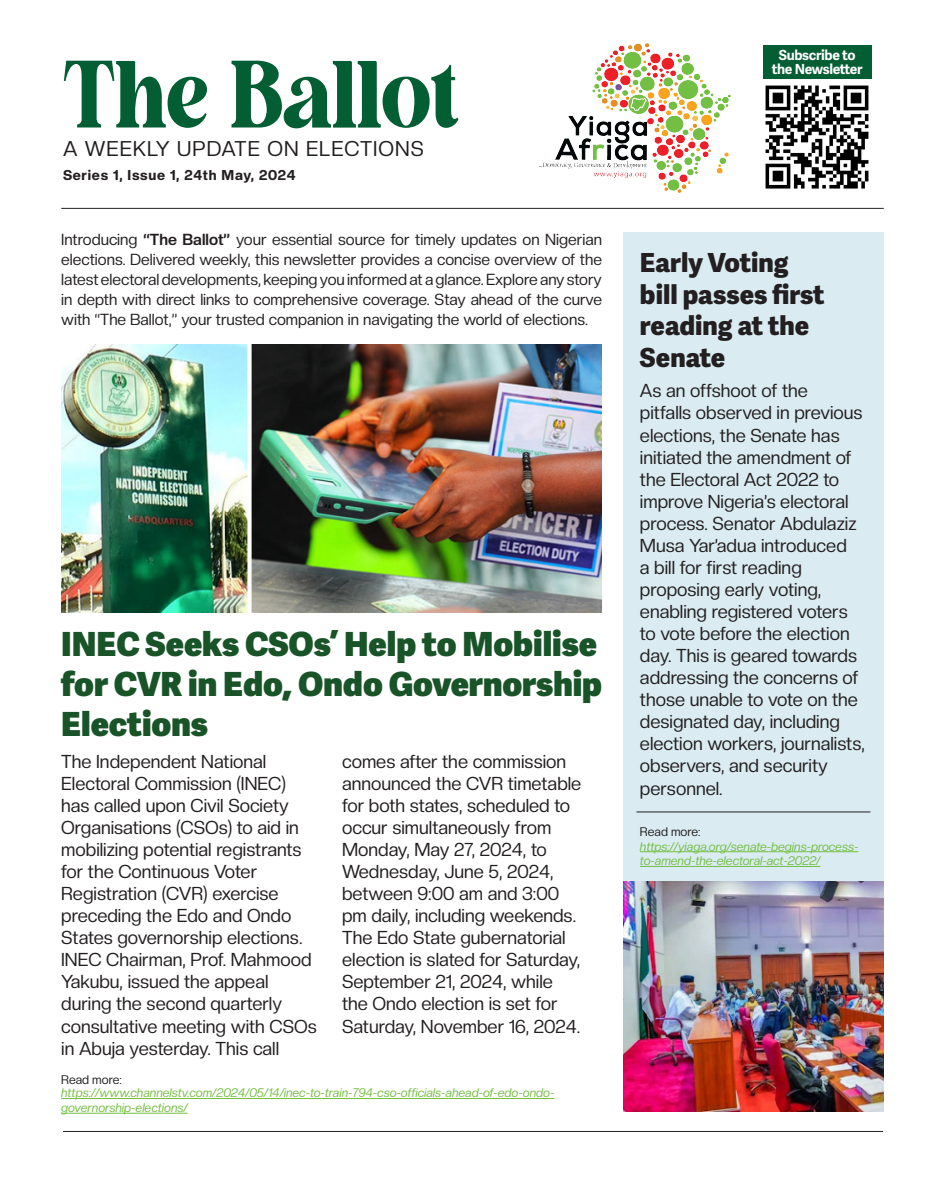
<style>
.page{position:relative;width:945px;height:1182px;background:#fff}
.page>*{position:absolute;margin:0;border:0;box-sizing:border-box;transform-origin:0 0}
.t1{font:87.5px "Rangile";color:#035e33}
.t2{font:800 33.25px/39.9px "Adelle Sans";color:#195429}
.t3{font:800 26.25px/31.5px "Adelle Sans";color:#231f20}
.t4{font:21px "Creato Display";letter-spacing:.05em;color:#231f20}
.t5{font:18.38px/22.1px "Creato Display";color:#231f20}
.t6{font:15.75px/20.1px "Creato Display";color:#231f20;text-align:justify}
.t7{font:800 14px "Creato Display";letter-spacing:.05em;color:#231f20}
.t8{font:700 13.91px/14px "Adelle Sans";letter-spacing:-.025em;color:#fff;text-align:center}
.t9{font:italic 12.25px/14.7px "Creato Display";color:#74bf43}
.t10{font:12.25px "Creato Display";color:#231f20}
.s1{font-weight:700}
</style>
<div class="page">
<div style="left:623px;top:232px;width:261px;height:879px;background:#daebf2"></div>
<img style="left:540px;top:44px;width:191px;height:148px">
<div style="left:763px;top:45px;width:109px;height:34px;background:#035e33"></div>
<img style="left:765px;top:85px;width:104px;height:104px">
<hr style="left:61px;top:208px;width:823px;height:1px;background:#231f20">
<hr style="left:63px;top:1130px;width:820px;height:1px;background:#231f20">
<img style="left:61px;top:344px;width:541px;height:268px">
<hr style="left:61px;top:1098px;width:493px;height:1px;background:#74bf43">
<hr style="left:61px;top:1112px;width:127px;height:1px;background:#74bf43">
<hr style="left:640px;top:851px;width:218px;height:1px;background:#74bf43">
<hr style="left:640px;top:866px;width:180px;height:1px;background:#74bf43">
<hr style="left:637px;top:811px;width:233px;height:1px;background:#231f20">
<img style="left:623px;top:881px;width:261px;height:230px">
<p class="t1" style="left:63px;top:44px;width:398px">The Ballot</p>
<p class="t4" style="left:63px;top:136px;width:362px">A WEEKLY UPDATE ON ELECTIONS</p>
<p class="t7" style="left:63px;top:166px;width:234px">Series 1, Issue 1, 24th May, 2024</p>
<p class="t6" style="left:61px;top:229px;width:542px">Introducing <span class="s1">“The Ballot”</span> your essential source for timely updates on Nigerian elections. Delivered weekly, this newsletter provides a concise overview of the latest electoral developments, keeping you informed at a glance. Explore any story in depth with direct links to comprehensive coverage. Stay ahead of the curve with “The Ballot,” your trusted companion in navigating the world of elections.</p>
<p class="t2" style="left:61px;top:624px;width:543px">INEC Seeks CSOs’ Help to Mobilise for CVR in Edo, Ondo Governorship<br>Elections</p>
<p class="t5" style="left:61px;top:749px;width:257px">The Independent National<br>Electoral Commission (INEC) has called upon Civil Society<br>Organisations (CSOs) to aid in mobilizing potential registrants for the Continuous Voter<br>Registration (CVR) exercise preceding the Edo and Ondo<br>States governorship elections.<br>INEC Chairman, Prof. Mahmood<br>Yakubu, issued the appeal during the second quarterly consultative meeting with CSOs in Abuja yesterday. This call</p>
<p class="t5" style="left:342px;top:749px;width:241px">comes after the commission announced the CVR timetable for both states, scheduled to occur simultaneously from<br>Monday, May 27, 2024, to<br>Wednesday, June 5, 2024, between 9:00 am and 3:00 pm daily, including weekends.<br>The Edo State gubernatorial election is slated for Saturday,<br>September 21, 2024, while the Ondo election is set for<br>Saturday, November 16, 2024.</p>
<p class="t9" style="left:61px;top:1085px;width:495px">https://www.channelstv.com/2024/05/14/inec-to-train-794-cso-officials-ahead-of-edo-ondo&shy;governorship-elections/</p>
<p class="t10" style="left:61px;top:1072px;width:62px">Read more:</p>
<p class="t8" style="left:772px;top:49px;width:92px">Subscribe to the Newsletter</p>
<p class="t3" style="left:640px;top:247px;width:186px">Early Voting bill passes first reading at the<br>Senate</p>
<p class="t5" style="left:640px;top:379px;width:226px">As an offshoot of the<br>pitfalls observed in previous elections, the Senate has initiated the amendment of the Electoral Act 2022 to improve Nigeria’s electoral process. Senator Abdulaziz<br>Musa Yar’adua introduced<br>a bill for first reading proposing early voting, enabling registered voters to vote before the election day. This is geared towards addressing the concerns of those unable to vote on the designated day, including election workers, journalists, observers, and security personnel.</p>
<p class="t10" style="left:640px;top:824px;width:62px">Read more:</p>
<p class="t9" style="left:640px;top:838px;width:220px">https://yiaga.org/senate-begins-process&shy;to-amend-the-electoral-act-2022/</p>
</div>
